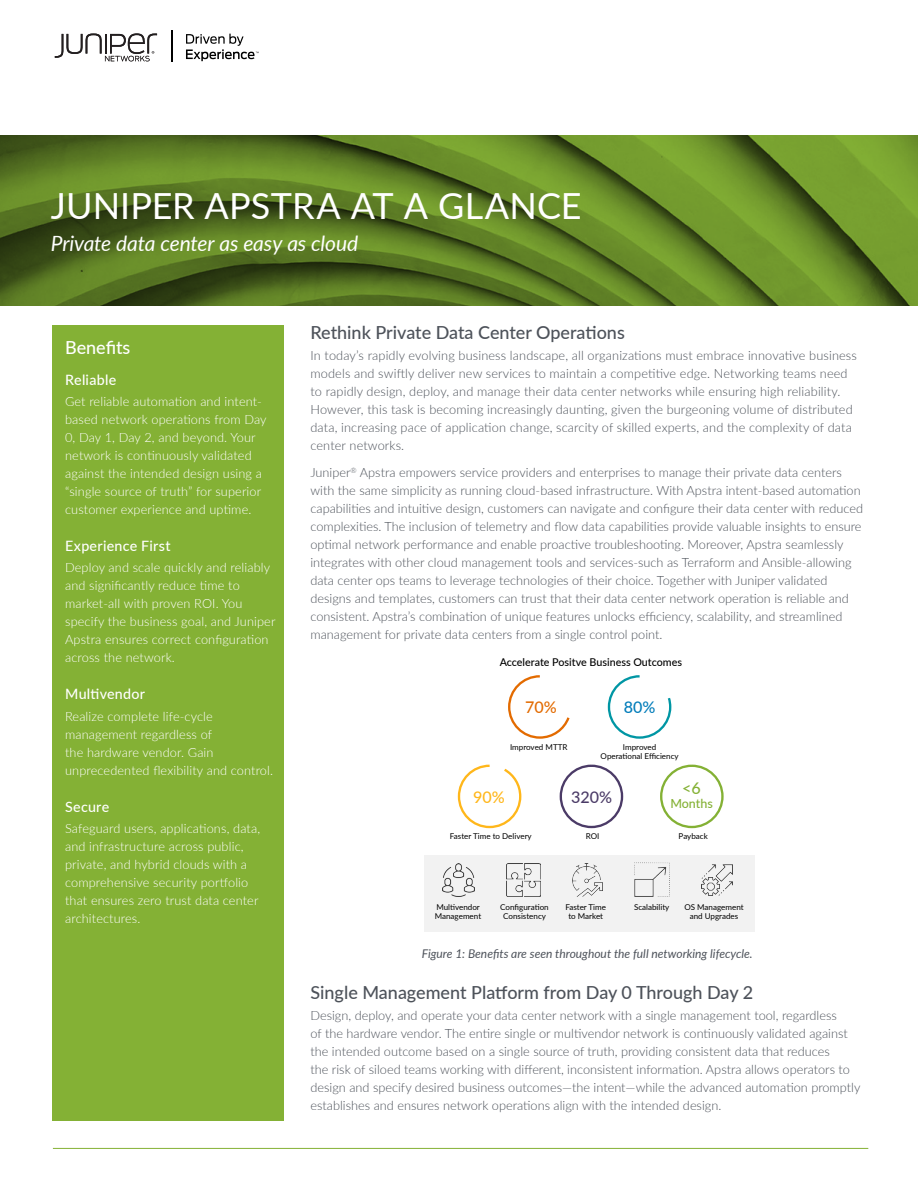
<style>
.page{position:relative;width:918px;height:1188px;background:#fff}
.page>*{position:absolute;margin:0;border:0;box-sizing:border-box;transform-origin:0 0}
.Cover_Title{font:36px "Lato";letter-spacing:.005em;color:#fff}
.Cover_Subtitle{font:italic 21px "Lato";letter-spacing:-.005em;color:#fff}
.t1{font:500 18px "Lato";color:#4d525a}
.t2{font:500 18px "Lato";color:#fff}
.t3{font:500 16.05px "Lato";color:#4b3b67}
.t4{font:500 16.05px "Lato";color:#e36b00}
.t5{font:500 16.05px "Lato";color:#037dba}
.t6{font:500 16.05px "Lato";color:#ffb71b}
.t7{font:500 16.05px "Lato";color:#84b135}
.t8{font:500 14.25px "Lato";letter-spacing:.02em;color:#fff}
.t9{font:300 12.75px/18px "Lato";color:#4d525a}
.t10{font:300 12.75px/18px "Lato";letter-spacing:.01em;color:#fff}
.t11{font:500 12.6px "Lato";color:#84b135}
.Caption_-_Figure{font:italic 12px "Lato";color:#4d525a}
.t12{font:500 10.8px "Lato";color:#000}
.t13{font:8.1px/9.6px "Lato";color:#000;text-align:center}
</style>
<div class="page">
<hr style="left:171px;top:30px;width:1px;height:32px;background:#000">
<svg style="left:55px;top:33px;width:102px;height:28px"></svg>
<svg style="left:186px;top:34px;width:73px;height:27px"></svg>
<div style="left:52px;top:325px;width:232px;height:795px;background:#84b135"></div>
<hr style="left:53px;top:1148px;width:815px;height:1px;background:#84b135">
<svg style="left:0;top:135px;width:918px;height:171px;background:#5d7e25"></svg>
<div style="left:424px;top:855px;width:330px;height:76px;background:#f2f2f2"></div>
<svg style="left:508px;top:675px;width:62px;height:64px"></svg>
<svg style="left:607px;top:675px;width:65px;height:64px"></svg>
<svg style="left:457px;top:764px;width:65px;height:65px"></svg>
<div style="left:560px;top:765px;width:63px;height:63px;border:2px solid #4b3b67;border-radius:50%"></div>
<div style="left:660px;top:765px;width:64px;height:63px;border:2px solid #84b135;border-radius:50%"></div>
<img style="left:701px;top:864px;width:31px;height:31px">
<img style="left:635px;top:863px;width:32px;height:33px">
<img style="left:507px;top:863px;width:33px;height:33px">
<img style="left:573px;top:863px;width:30px;height:33px">
<img style="left:443px;top:863px;width:32px;height:33px">
<p class="Cover_Title" style="left:51px;top:180px;width:533px">JUNIPER APSTRA AT A GLANCE</p>
<p class="Cover_Subtitle" style="left:51px;top:228px;width:309px">Private data center as easy as cloud</p>
<h1 class="t2" style="left:65px;top:334px;width:67px">Benefits</h1>
<h2 class="t8" style="left:65px;top:370px;width:53px">Reliable</h2>
<p class="t10" style="left:65px;top:392px;width:203px">Get reliable automation and intent&shy;based network operations from Day 0, Day 1, Day 2, and beyond. Your network is continuously validated against the intended design using a “single source of truth” for superior customer experience and uptime.</p>
<h2 class="t8" style="left:65px;top:536px;width:107px">Experience First</h2>
<p class="t10" style="left:65px;top:558px;width:212px">Deploy and scale quickly and reliably and significantly reduce time to market-all with proven ROI. You specify the business goal, and Juniper Apstra ensures correct configuration across the network.</p>
<h2 class="t8" style="left:65px;top:684px;width:82px">Multivendor</h2>
<p class="t10" style="left:65px;top:707px;width:210px">Realize complete life-cycle management regardless of<br>the hardware vendor. Gain unprecedented flexibility and control.</p>
<h2 class="t8" style="left:65px;top:796px;width:46px">Secure</h2>
<p class="t10" style="left:65px;top:819px;width:197px">Safeguard users, applications, data, and infrastructure across public, private, and hybrid clouds with a comprehensive security portfolio that ensures zero trust data center architectures.</p>
<h1 class="t1" style="left:310px;top:320px;width:316px">Rethink Private Data Center Operations</h1>
<p class="t9" style="left:310px;top:346px;width:548px">In today’s rapidly evolving business landscape, all organizations must embrace innovative business models and swiftly deliver new services to maintain a competitive edge. Networking teams need to rapidly design, deploy, and manage their data center networks while ensuring high reliability.<br>However, this task is becoming increasingly daunting, given the burgeoning volume of distributed data, increasing pace of application change, scarcity of skilled experts, and the complexity of data center networks.</p>
<p class="t9" style="left:310px;top:463px;width:554px">Juniper<sup>®</sup> Apstra empowers service providers and enterprises to manage their private data centers with the same simplicity as running cloud-based infrastructure. With Apstra intent-based automation capabilities and intuitive design, customers can navigate and configure their data center with reduced complexities. The inclusion of telemetry and flow data capabilities provide valuable insights to ensure optimal network performance and enable proactive troubleshooting. Moreover, Apstra seamlessly integrates with other cloud management tools and services-such as Terraform and Ansible-allowing data center ops teams to leverage technologies of their choice. Together with Juniper validated designs and templates, customers can trust that their data center network operation is reliable and consistent. Apstra’s combination of unique features unlocks efficiency, scalability, and streamlined management for private data centers from a single control point.</p>
<p class="t12" style="left:500px;top:654px;width:184px">Accelerate Positve Business Outcomes</p>
<p class="t4" style="left:525px;top:696px;width:33px">70%</p>
<p class="t5" style="left:624px;top:696px;width:33px">80%</p>
<p class="t13" style="left:510px;top:742px;width:59px">Improved MTTR</p>
<p class="t13" style="left:601px;top:742px;width:80px">Improved<br>Operational Efficiency</p>
<p class="t6" style="left:473px;top:785px;width:33px">90%</p>
<p class="t3" style="left:571px;top:785px;width:43px">320%</p>
<p class="t7" style="left:682px;top:777px;width:20px">&lt;6</p>
<p class="t11" style="left:670px;top:794px;width:44px">Months</p>
<p class="t13" style="left:450px;top:831px;width:83px">Faster Time to Delivery</p>
<p class="t13" style="left:586px;top:831px;width:15px">ROI</p>
<p class="t13" style="left:679px;top:831px;width:31px">Payback</p>
<p class="t13" style="left:435px;top:902px;width:48px;text-align:left">Multivendor<br>Management</p>
<p class="t13" style="left:500px;top:902px;width:50px">Configuration<br>Consistency</p>
<p class="t13" style="left:565px;top:902px;width:42px">Faster Time to Market</p>
<p class="t13" style="left:634px;top:902px;width:37px">Scalability</p>
<p class="t13" style="left:684px;top:902px;width:61px">OS Management and Upgrades</p>
<p class="Caption_-_Figure" style="left:422px;top:945px;width:333px">Figure 1: Benefits are seen throughout the full networking lifecycle.</p>
<h1 class="t1" style="left:310px;top:979px;width:444px">Single Management Platform from Day 0 Through Day 2</h1>
<p class="t9" style="left:310px;top:1006px;width:551px">Design, deploy, and operate your data center network with a single management tool, regardless<br>of the hardware vendor. The entire single or multivendor network is continuously validated against the intended outcome based on a single source of truth, providing consistent data that reduces<br>the risk of siloed teams working with different, inconsistent information. Apstra allows operators to design and specify desired business outcomes—the intent—while the advanced automation promptly establishes and ensures network operations align with the intended design.</p>
</div>
